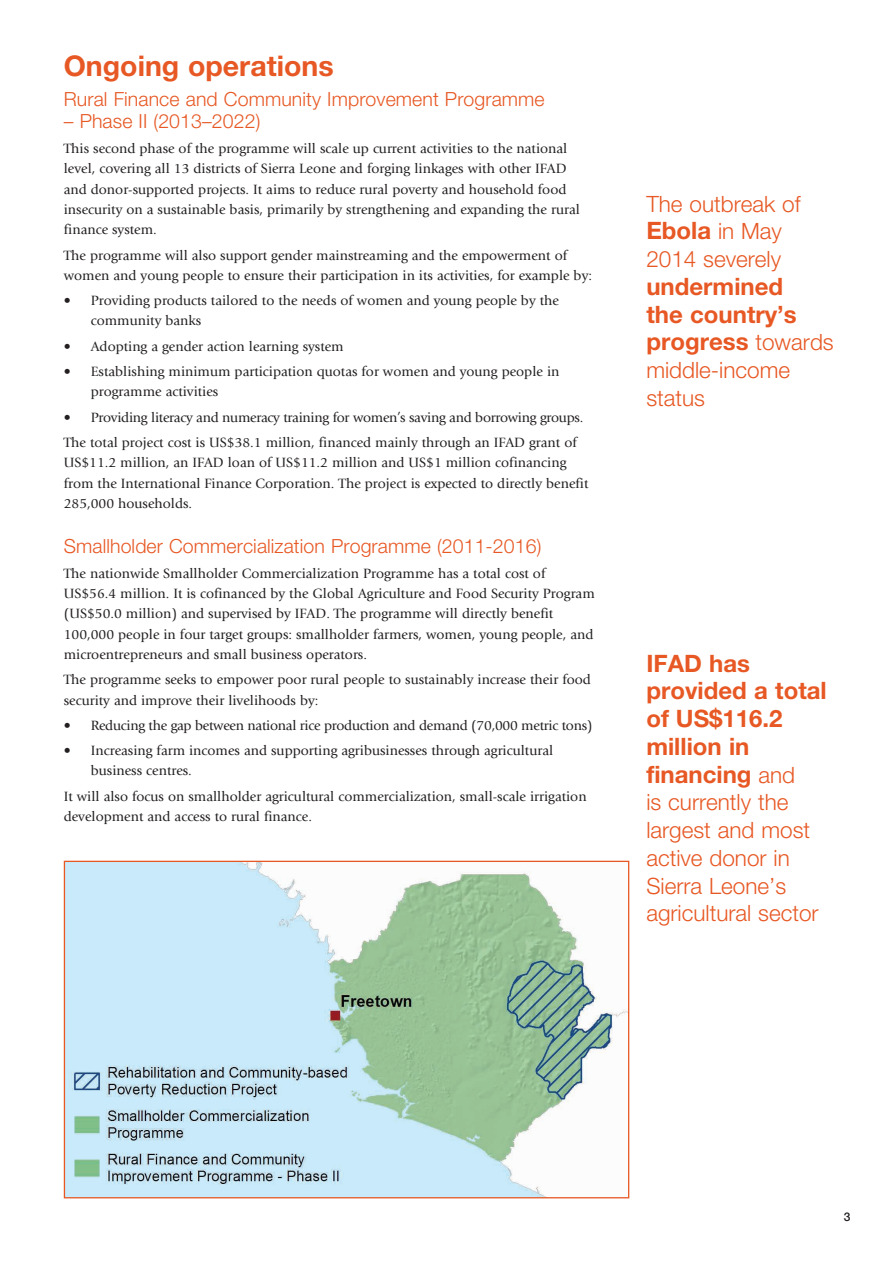
<style>
.page{position:relative;width:893px;height:1263px;background:#fff}
.page>*{position:absolute;margin:0;border:0;box-sizing:border-box;transform-origin:0 0}
.t1{font:700 28.5px "Helvetica Neue LT Std";color:#e75824}
.t2{font:700 24px/27.8px "Helvetica Neue LT Std";color:#e75824}
.t3{font:300 22.5px/27.8px "Helvetica Neue LT Std";color:#e75824}
.t4{font:300 19.5px "Helvetica Neue LT Std";letter-spacing:.005em;color:#e75824}
.t5{font:14.1px/20.2px "Giovanni Std";color:#231f20}
.t6{font:14.1px/25.3px "Giovanni Std";letter-spacing:-.02em;color:#231f20}
.t7{font:500 12px "Helvetica Neue LT Std";color:#231f20}
.s1{font-weight:300;font-size:22.5px}
</style>
<div class="page">
<img style="left:66px;top:863px;width:561px;height:333px">
<h1 class="t1" style="left:64px;top:48px;width:271px">Ongoing operations</h1>
<h3 class="t4" style="left:64px;top:87px;width:482px">Rural Finance and Community Improvement Programme</h3>
<h3 class="t4" style="left:64px;top:109px;width:198px">– Phase II (2013–2022)</h3>
<p class="t5" style="left:64px;top:139px;width:518px">This second phase of the programme will scale up current activities to the national level, covering all 13 districts of Sierra Leone and forging linkages with other IFAD and donor-supported projects. It aims to reduce rural poverty and household food insecurity on a sustainable basis, primarily by strengthening and expanding the rural finance system.</p>
<p class="t5" style="left:64px;top:245px;width:530px">The programme will also support gender mainstreaming and the empowerment of women and young people to ensure their participation in its activities, for example by:</p>
<p class="t5" style="left:91px;top:291px;width:470px;text-indent:-27px">• Providing products tailored to the needs of women and young people by the community banks</p>
<p class="t5" style="left:64px;top:336px;width:281px">• Adopting a gender action learning system</p>
<p class="t5" style="left:91px;top:362px;width:470px;text-indent:-27px">• Establishing minimum participation quotas for women and young people in programme activities</p>
<p class="t6" style="left:64px;top:405px;width:521px">• Providing literacy and numeracy training for women’s saving and borrowing groups.<br>The total project cost is US$38.1 million, financed mainly through an IFAD grant of</p>
<p class="t5" style="left:64px;top:453px;width:526px">US$11.2 million, an IFAD loan of US$11.2 million and US$1 million cofinancing from the International Finance Corporation. The project is expected to directly benefit<br>285,000 households.</p>
<h3 class="t4" style="left:64px;top:534px;width:479px">Smallholder Commercialization Programme (2011-2016)</h3>
<p class="t5" style="left:64px;top:563px;width:533px">The nationwide Smallholder Commercialization Programme has a total cost of US$56.4 million. It is cofinanced by the Global Agriculture and Food Security Program (US$50.0 million) and supervised by IFAD. The programme will directly benefit 100,000 people in four target groups: smallholder farmers, women, young people, and microentrepreneurs and small business operators.</p>
<p class="t5" style="left:64px;top:670px;width:529px">The programme seeks to empower poor rural people to sustainably increase their food security and improve their livelihoods by:</p>
<p class="t6" style="left:64px;top:713px;width:530px">• Reducing the gap between national rice production and demand (70,000 metric tons)</p>
<p class="t5" style="left:91px;top:741px;width:464px;text-indent:-27px">• Increasing farm incomes and supporting agribusinesses through agricultural business centres.</p>
<p class="t5" style="left:64px;top:786px;width:524px">It will also focus on smallholder agricultural commercialization, small-scale irrigation development and access to rural finance.</p>
<h3 class="t3" style="left:646px;top:189px;width:156px">The outbreak of</h3>
<h2 class="t2" style="left:646px;top:216px;width:137px">Ebola <span class="s1">in May</span></h2>
<h3 class="t3" style="left:646px;top:245px;width:136px">2014 severely</h3>
<h2 class="t2" style="left:646px;top:272px;width:189px">undermined<br>the country’s progress <span class="s1">towards</span></h2>
<h3 class="t3" style="left:646px;top:356px;width:145px">middle-income status</h3>
<h2 class="t2" style="left:646px;top:649px;width:182px">IFAD has provided a total of US$116.2 million in financing <span class="s1">and</span></h2>
<h3 class="t3" style="left:646px;top:788px;width:174px">is currently the largest and most active donor in<br>Sierra Leone’s agricultural sector</h3>
<p class="t7" style="left:844px;top:1209px;width:8px">3</p>
</div>
